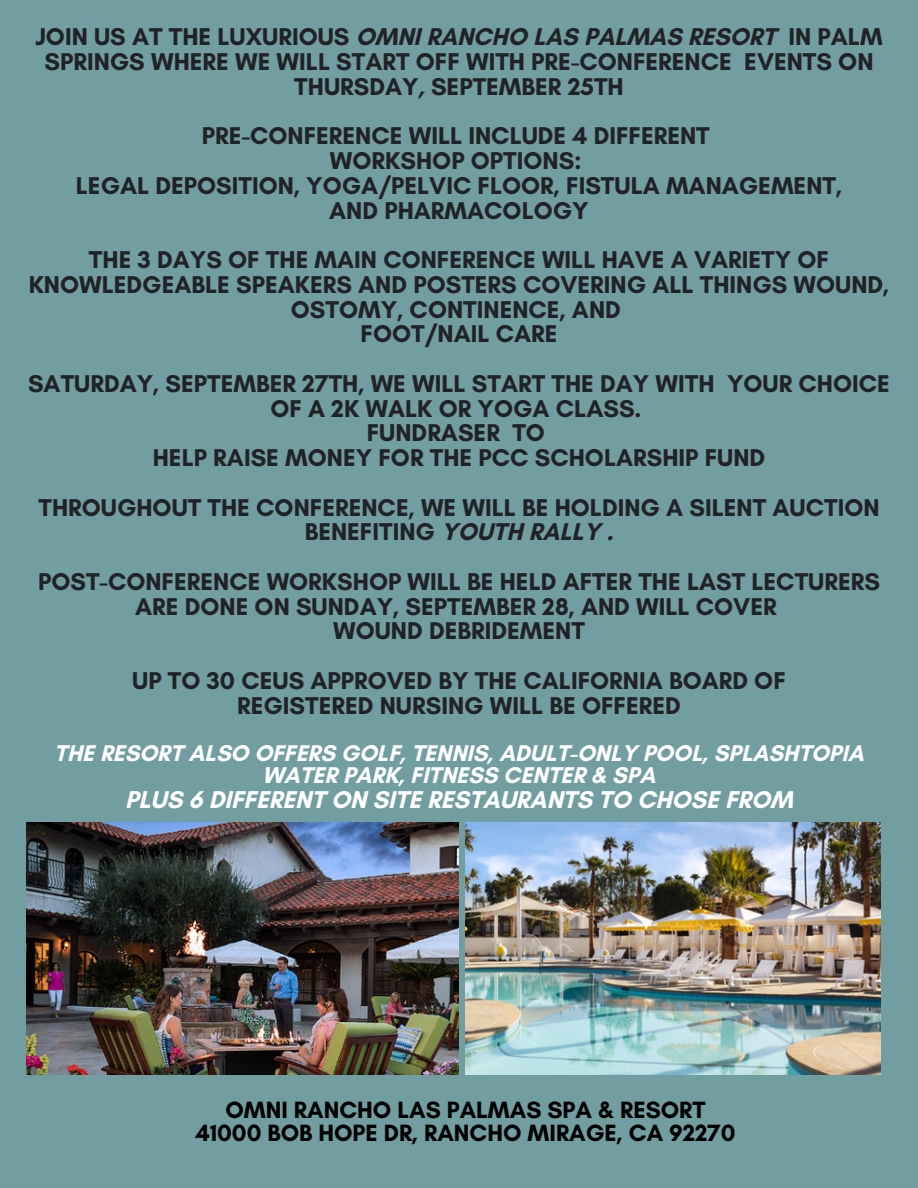
<style>
.page{position:relative;width:918px;height:1188px;background:#729ea1}
.page>*{position:absolute;margin:0;border:0;box-sizing:border-box;transform-origin:0 0}
.t1{font:700 24.75px/24.8px "Glacial Indifference";color:#212227;text-align:center}
.t2{font:700 24.75px "Glacial Indifference";color:#fff}
.t3{font:700 24px/23.7px "Glacial Indifference";color:#000;text-align:center}
.t4{font:700 23.25px/22.5px "Glacial Indifference";color:#fff;text-align:center}
</style>
<div class="page">
<img style="left:466px;top:822px;width:414px;height:252px">
<img style="left:27px;top:822px;width:432px;height:252px">
<h1 class="t1" style="left:35px;top:24px;width:849px">JOIN US AT THE LUXURIOUS OMNI RANCHO LAS PALMAS RESORT IN PALM<br>SPRINGS WHERE WE WILL START OFF WITH PRE-CONFERENCE EVENTS ON<br>THURSDAY, SEPTEMBER 25TH</h1>
<h1 class="t1" style="left:76px;top:123px;width:768px">PRE-CONFERENCE WILL INCLUDE 4 DIFFERENT<br>WORKSHOP OPTIONS:<br>LEGAL DEPOSITION, YOGA/PELVIC FLOOR, FISTULA MANAGEMENT, AND PHARMACOLOGY</h1>
<h1 class="t1" style="left:29px;top:247px;width:862px">THE 3 DAYS OF THE MAIN CONFERENCE WILL HAVE A VARIETY OF KNOWLEDGEABLE SPEAKERS AND POSTERS COVERING ALL THINGS WOUND, OSTOMY, CONTINENCE, AND<br>FOOT/NAIL CARE</h1>
<h1 class="t1" style="left:28px;top:371px;width:863px">SATURDAY, SEPTEMBER 27TH, WE WILL START THE DAY WITH YOUR CHOICE OF A 2K WALK OR YOGA CLASS.<br>FUNDRASER TO<br>HELP RAISE MONEY FOR THE PCC SCHOLARSHIP FUND</h1>
<h1 class="t1" style="left:38px;top:495px;width:843px">THROUGHOUT THE CONFERENCE, WE WILL BE HOLDING A SILENT AUCTION<br>BENEFITING YOUTH RALLY .</h1>
<h1 class="t1" style="left:38px;top:569px;width:843px">POST-CONFERENCE WORKSHOP WILL BE HELD AFTER THE LAST LECTURERS<br>ARE DONE ON SUNDAY, SEPTEMBER 28, AND WILL COVER<br>WOUND DEBRIDEMENT</h1>
<h1 class="t1" style="left:132px;top:668px;width:655px">UP TO 30 CEUS APPROVED BY THE CALIFORNIA BOARD OF<br>REGISTERED NURSING WILL BE OFFERED</h1>
<h1 class="t4" style="left:54px;top:742px;width:811px">THE RESORT ALSO OFFERS GOLF, TENNIS, ADULT-ONLY POOL, SPLASHTOPIA<br>WATER PARK, FITNESS CENTER &amp; SPA</h1>
<h1 class="t2" style="left:125px;top:785px;width:669px">PLUS 6 DIFFERENT ON SITE RESTAURANTS TO CHOSE FROM</h1>
<p class="t3" style="left:196px;top:1097px;width:542px">OMNI RANCHO LAS PALMAS SPA &amp; RESORT<br>41000 BOB HOPE DR, RANCHO MIRAGE, CA 92270</p>
</div>
